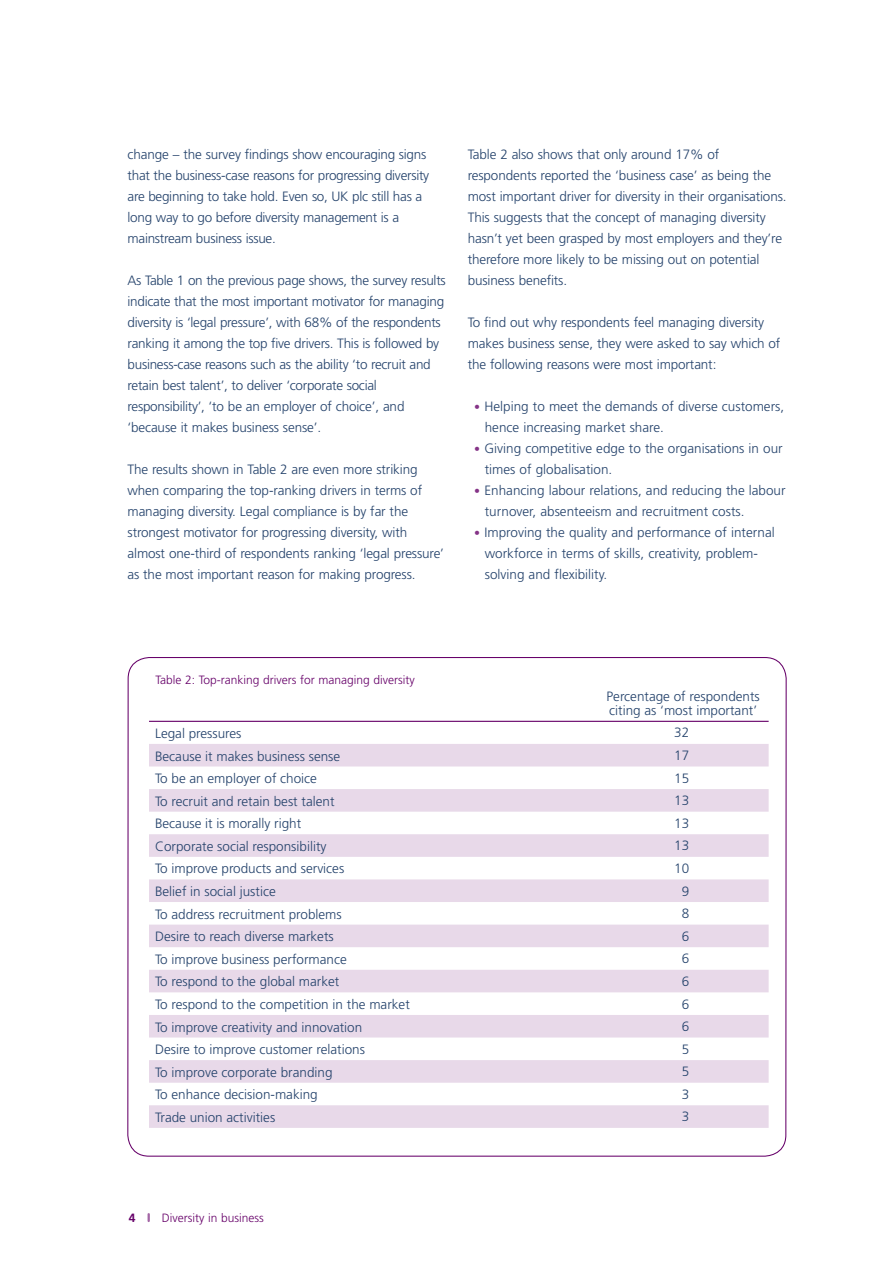
<style>
.page{position:relative;width:893px;height:1263px;background:#fff}
.page>*{position:absolute;margin:0;border:0;box-sizing:border-box;transform-origin:0 0}
.t1{font:300 13.5px/21px "Frutiger";letter-spacing:-.01em;color:#24426b}
.t2{font:300 12px "Frutiger";color:#660069}
.t3{font:700 12px "Frutiger";color:#660069}
.s1{font-size:12px;color:#853387}
</style>
<div class="page">
<svg style="left:127px;top:657px;width:660px;height:499px"></svg>
<svg style="left:148px;top:1213px;width:2px;height:9px"></svg>
<p class="t1" style="left:128px;top:144px;width:303px">change – the survey findings show encouraging signs that the business-case reasons for progressing diversity are beginning to take hold. Even so, UK plc still has a long way to go before diversity management is a mainstream business issue.</p>
<p class="t1" style="left:128px;top:270px;width:320px">As Table 1 on the previous page shows, the survey results indicate that the most important motivator for managing diversity is ‘legal pressure’, with 68% of the respondents ranking it among the top five drivers. This is followed by business-case reasons such as the ability ‘to recruit and retain best talent’, to deliver ‘corporate social responsibility’, ‘to be an employer of choice’, and ‘because it makes business sense’.</p>
<p class="t1" style="left:128px;top:459px;width:318px">The results shown in Table 2 are even more striking when comparing the top-ranking drivers in terms of managing diversity. Legal compliance is by far the strongest motivator for progressing diversity, with almost one-third of respondents ranking ‘legal pressure’ as the most important reason for making progress.</p>
<p class="t1" style="left:468px;top:144px;width:320px">Table 2 also shows that only around 17% of respondents reported the ‘business case’ as being the most important driver for diversity in their organisations.<br>This suggests that the concept of managing diversity hasn’t yet been grasped by most employers and they’re therefore more likely to be missing out on potential business benefits.</p>
<p class="t1" style="left:468px;top:312px;width:314px">To find out why respondents feel managing diversity makes business sense, they were asked to say which of the following reasons were most important:</p>
<p class="t1" style="left:485px;top:396px;width:301px;text-indent:-11px"><span class="s1">•</span> Helping to meet the demands of diverse customers, hence increasing market share.</p>
<p class="t1" style="left:485px;top:438px;width:299px;text-indent:-11px"><span class="s1">•</span> Giving competitive edge to the organisations in our times of globalisation.</p>
<p class="t1" style="left:485px;top:480px;width:302px;text-indent:-11px"><span class="s1">•</span> Enhancing labour relations, and reducing the labour turnover, absenteeism and recruitment costs.</p>
<p class="t1" style="left:485px;top:522px;width:292px;text-indent:-11px"><span class="s1">•</span> Improving the quality and performance of internal workforce in terms of skills, creativity, problem&shy;solving and flexibility.</p>
<p class="t2" style="left:155px;top:673px;width:261px">Table 2: Top-ranking drivers for managing diversity</p>
<p class="t1" style="left:606px;top:686px;width:155px">Percentage of respondents</p>
<p class="t1" style="left:609px;top:699px;width:149px;line-height:22.5px;text-align:center">citing as ‘most important’<br>32</p>
<p class="t1" style="left:155px;top:723px;width:88px">Legal pressures</p>
<p class="t1" style="left:155px;top:767px;width:181px;line-height:22.6px">To be an employer of choice<br>To recruit and retain best talent</p>
<p class="t1" style="left:155px;top:835px;width:191px;line-height:22.6px">Corporate social responsibility<br>To improve products and services</p>
<p class="t1" style="left:155px;top:903px;width:256px;line-height:22.6px">To address recruitment problems<br>Desire to reach diverse markets<br>To improve business performance<br>To respond to the global market<br>To respond to the competition in the market<br>To improve creativity and innovation<br>Desire to improve customer relations<br>To improve corporate branding<br>To enhance decision-making<br>Trade union activities</p>
<p class="t1" style="left:155px;top:745px;width:187px">Because it makes business sense</p>
<p class="t1" style="left:674px;top:744px;width:17px;line-height:22.6px;text-align:justify">17<br>15<br>13</p>
<p class="t1" style="left:155px;top:813px;width:148px">Because it is morally right</p>
<p class="t1" style="left:674px;top:812px;width:17px;line-height:22.6px;text-align:justify">13<br>13<br>10</p>
<p class="t1" style="left:155px;top:881px;width:122px">Belief in social justice</p>
<p class="t1" style="left:682px;top:880px;width:9px;line-height:22.6px;text-align:justify">9<br>8<br>6<br>6<br>6<br>6<br>6<br>5<br>5<br>3<br>3</p>
<p class="t3" style="left:129px;top:1211px;width:8px">4</p>
<p class="t2" style="left:162px;top:1211px;width:104px">Diversity in business</p>
</div>
